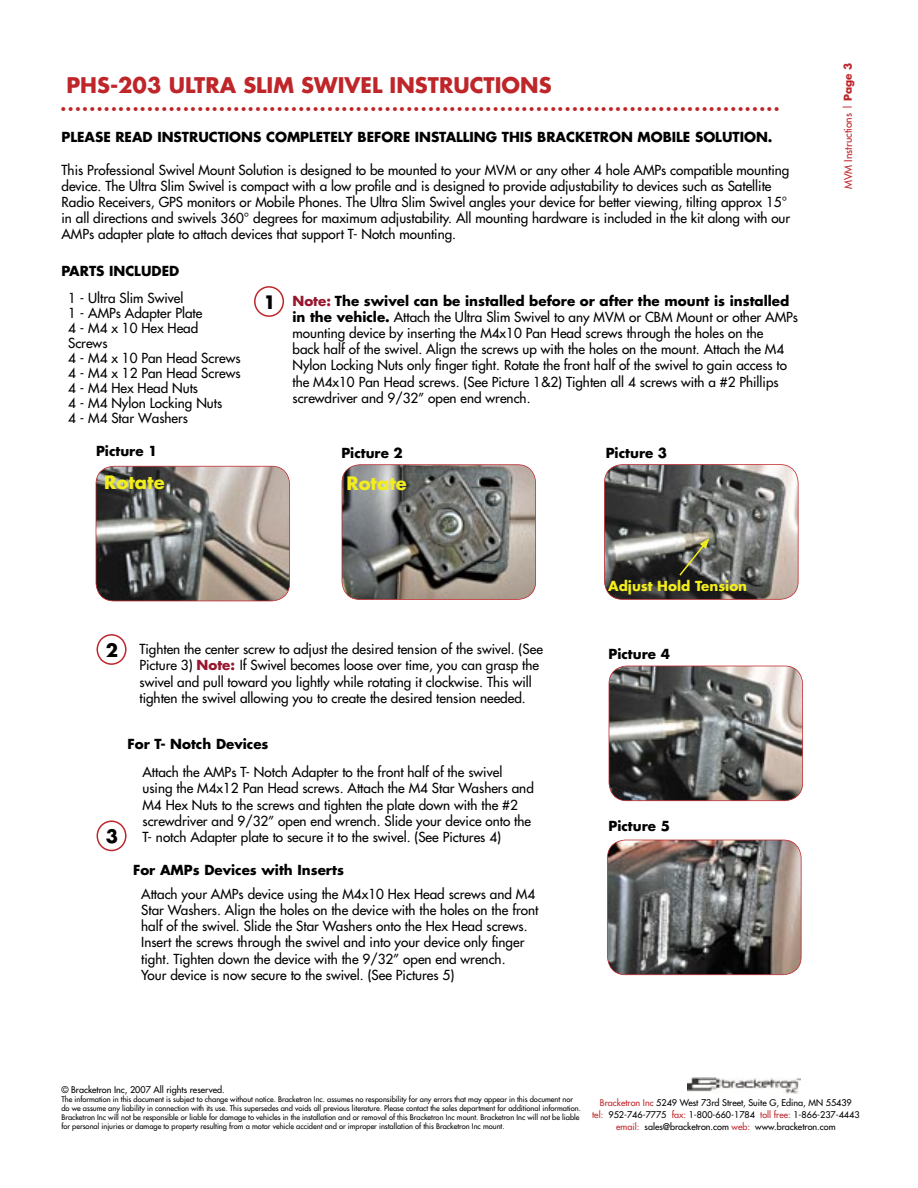
<style>
.page{position:relative;width:918px;height:1188px;background:#fff}
.page>*{position:absolute;margin:0;border:0;box-sizing:border-box;transform-origin:0 0}
.t1{font:700 21px "Futura";color:#be262a}
.t2{font:700 18px "Futura";color:#f2ed1c}
.t3{font:700 18px "Futura";color:#000}
.t4{font:13.5px/16.2px "Futura";color:#000}
.t5{font:700 13.5px "Futura";color:#000}
.t6{font:700 13.5px "Futura";color:#f2ed1c}
.t7{font:700 10.5px "Futura";color:#be262a}
.t8{font:10.5px "Futura";color:#be262a}
.t9{font:9px/12px "Futura";color:#000;text-align:center}
.t10{font:7.5px/9px "Futura";color:#000}
.s1{font-weight:700;font-size:18px}
.s2{font-weight:700;color:#97172e}
.s3{font-weight:700}
.s4{color:#be262a}
</style>
<div class="page">
<svg style="left:254px;top:286px;width:30px;height:31px"></svg>
<svg style="left:342px;top:464px;width:194px;height:136px;background:#807d78"></svg>
<svg style="left:96px;top:466px;width:194px;height:135px;background:#807b76"></svg>
<svg style="left:604px;top:464px;width:195px;height:136px;background:#726f6c"></svg>
<svg style="left:97px;top:634px;width:30px;height:31px"></svg>
<svg style="left:97px;top:820px;width:30px;height:31px"></svg>
<svg style="left:609px;top:666px;width:194px;height:135px;background:#716f6c"></svg>
<img style="left:607px;top:840px;width:195px;height:135px">
<img style="left:687px;top:1078px;width:113px;height:15px">
<h1 class="t1" style="left:66px;top:71px;width:487px">PHS-203 ULTRA SLIM SWIVEL INSTRUCTIONS</h1>
<p class="t7" style="left:60px;top:101px;width:722px">••••••••••••••••••••••••••••••••••••••••••••••••••••••••••••••••••••••••••••••••••••••••••••••••••••</p>
<p class="t5" style="left:61px;top:128px;width:713px">PLEASE READ INSTRUCTIONS COMPLETELY BEFORE INSTALLING THIS BRACKETRON MOBILE SOLUTION.</p>
<p class="t4" style="left:62px;top:161px;width:730px">This Professional Swivel Mount Solution is designed to be mounted to your MVM or any other 4 hole AMPs compatible mounting device. The Ultra Slim Swivel is compact with a low profile and is designed to provide adjustability to devices such as Satellite Radio Receivers, GPS monitors or Mobile Phones. The Ultra Slim Swivel angles your device for better viewing, tilting approx 15° in all directions and swivels 360° degrees for maximum adjustability. All mounting hardware is included in the kit along with our AMPs adapter plate to attach devices that support T- Notch mounting.</p>
<p class="t5" style="left:61px;top:262px;width:119px">PARTS INCLUDED</p>
<p class="t4" style="left:68px;top:290px;width:174px;line-height:15px">1 - Ultra Slim Swivel<br>1 - AMPs Adapter Plate<br>4 - M4 x 10 Hex Head<br>Screws<br>4 - M4 x 10 Pan Head Screws<br>4 - M4 x 12 Pan Head Screws<br>4 - M4 Hex Head Nuts<br>4 - M4 Nylon Locking Nuts<br>4 - M4 Star Washers</p>
<p class="t4" style="left:292px;top:292px;width:507px;text-indent:-29px"><span class="s1">1</span> <span class="s2">Note:</span> <span class="s3">The swivel can be installed before or after the mount is installed in the vehicle.</span> Attach the Ultra Slim Swivel to any MVM or CBM Mount or other AMPs mounting device by inserting the M4x10 Pan Head screws through the holes on the<br>back half of the swivel. Align the screws up with the holes on the mount. Attach the M4<br>Nylon Locking Nuts only finger tight. Rotate the front half of the swivel to gain access to the M4x10 Pan Head screws. (See Picture 1&amp;2) Tighten all 4 screws with a #2 Phillips screwdriver and 9/32” open end wrench.</p>
<p class="t5" style="left:96px;top:442px;width:63px">Picture 1</p>
<p class="t5" style="left:341px;top:443px;width:63px">Picture 2</p>
<h2 class="t2" style="left:104px;top:470px;width:62px">Rotate</h2>
<h2 class="t2" style="left:347px;top:471px;width:62px">Rotate</h2>
<p class="t5" style="left:606px;top:443px;width:63px">Picture 3</p>
<p class="t4" style="left:140px;top:641px;width:405px;text-indent:-34px"><span class="s1">2</span> Tighten the center screw to adjust the desired tension of the swivel. (See Picture 3) <span class="s2">Note:</span> If Swivel becomes loose over time, you can grasp the swivel and pull toward you lightly while rotating it clockwise. This will tighten the swivel allowing you to create the desired tension needed.</p>
<p class="t5" style="left:128px;top:734px;width:143px">For T- Notch Devices</p>
<p class="t4" style="left:142px;top:764px;width:393px">Attach the AMPs T- Notch Adapter to the front half of the swivel using the M4x12 Pan Head screws. Attach the M4 Star Washers and M4 Hex Nuts to the screws and tighten the plate down with the #2 screwdriver and 9/32” open end wrench. Slide your device onto the</p>
<h2 class="t3" style="left:106px;top:824px;width:14px">3</h2>
<p class="t4" style="left:142px;top:829px;width:360px">T- notch Adapter plate to secure it to the swivel. (See Pictures 4)</p>
<p class="t5" style="left:133px;top:861px;width:213px">For AMPs Devices with Inserts</p>
<p class="t4" style="left:141px;top:886px;width:399px">Attach your AMPs device using the M4x10 Hex Head screws and M4<br>Star Washers. Align the holes on the device with the holes on the front half of the swivel. Slide the Star Washers onto the Hex Head screws.<br>Insert the screws through the swivel and into your device only finger tight. Tighten down the device with the 9/32” open end wrench.<br>Your device is now secure to the swivel. (See Pictures 5)</p>
<p class="t6" style="left:608px;top:577px;width:141px">Adjust Hold Tension</p>
<p class="t5" style="left:608px;top:644px;width:63px">Picture 4</p>
<p class="t5" style="left:608px;top:817px;width:63px">Picture 5</p>
<p class="t8" style="left:841px;top:189px;width:128px;rotate:-90deg">MVM Instructions | <span class="s3">Page 3</span></p>
<p class="t9" style="left:61px;top:1084px;width:165px">© Bracketron Inc, 2007 All rights reserved.</p>
<p class="t10" style="left:61px;top:1095px;width:521px">The information in this document is subject to change without notice. Bracketron Inc. assumes no responsibility for any errors that may appear in this document nor do we assume any liability in connection with its use. This supersedes and voids all previous literature. Please contact the sales department for additional information.<br>Bracketron Inc will not be responsible or liable for damage to vehicles in the installation and or removal of this Bracketron Inc mount. Bracketron Inc will not be liable for personal injuries or damage to property resulting from a motor vehicle accident and or improper installation of this Bracketron Inc mount.</p>
<p class="t9" style="left:592px;top:1096px;width:269px"><span class="s4">Bracketron Inc</span> 5249 West 73rd Street, Suite G, Edina, MN 55439<br><span class="s4">tel:</span> 952-746-7775 <span class="s4">fax:</span> 1-800-660-1784 <span class="s4">toll free:</span> 1-866-237-4443 <span class="s4">email:</span> sales@bracketron.com <span class="s4">web:</span> www.bracketron.com</p>
</div>
